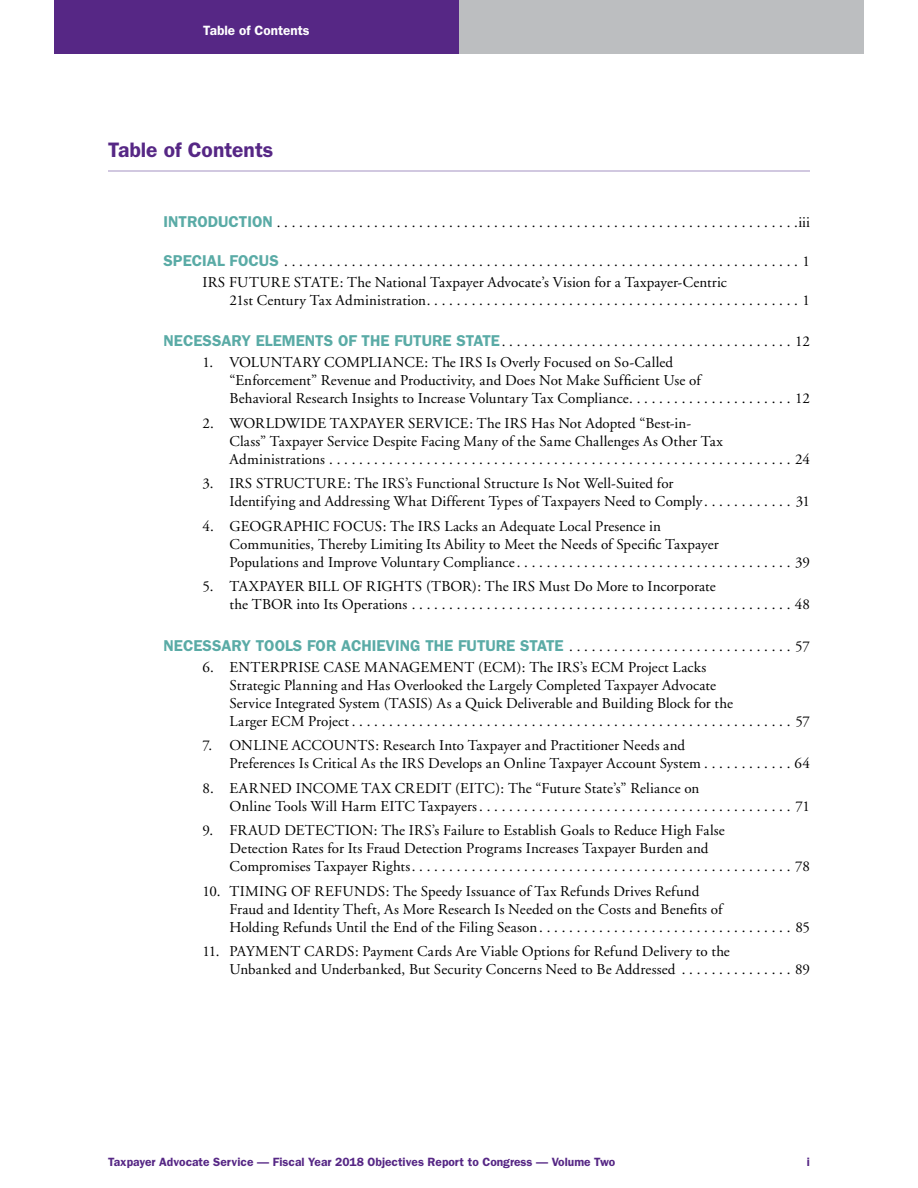
<style>
.page{position:relative;width:918px;height:1188px;background:#fff}
.page>*{position:absolute;margin:0;border:0;box-sizing:border-box;transform-origin:0 0}
.Section_Head_w_under{font:600 21px "Franklin Gothic";color:#562785}
.TOC-lvl_1-Section_He{font:600 15.75px "Franklin Gothic";color:#5aaba6}
.TOC-lvl_3{font:15px/18px "Adobe Garamond";letter-spacing:.01em;color:#000}
.TOC-lvl_1-Section_He-2{font:15px "Adobe Garamond";color:#000}
.t1{font:600 13.5px "Franklin Gothic";color:#fff}
.Folio{font:600 12px "Franklin Gothic";color:#562785}
.s1{font-family:"Franklin Gothic";font-weight:600;font-size:15.75px;color:#5aaba6}
.s2{font-family:"Adobe Garamond";font-weight:400;font-size:15px;color:#000}
</style>
<div class="page">
<div style="left:54px;top:0;width:405px;height:54px;background:#562785"></div>
<div style="left:459px;top:0;width:405px;height:54px;background:#bcbec0"></div>
<hr style="left:108px;top:170px;width:702px;height:2px;background:#c2b6d6">
<p class="t1" style="left:203px;top:23px;width:108px">Table of Contents</p>
<p class="Section_Head_w_under" style="left:108px;top:137px;width:167px">Table of Contents</p>
<p class="TOC-lvl_1-Section_He-2" style="left:164px;top:215px;width:648px"><span class="s1">INTRODUCTION</span> . . . . . . . . . . . . . . . . . . . . . . . . . . . . . . . . . . . . . . . . . . . . . . . . . . . . . . . . . . . . . . . . . . . . . iii</p>
<p class="TOC-lvl_1-Section_He-2" style="left:164px;top:253px;width:648px"><span class="s1">SPECIAL FOCUS</span> . . . . . . . . . . . . . . . . . . . . . . . . . . . . . . . . . . . . . . . . . . . . . . . . . . . . . . . . . . . . . . . . . . . . . 1</p>
<p class="TOC-lvl_3" style="left:230px;top:273px;width:582px;text-indent:-27px">IRS FUTURE STATE: The National Taxpayer Advocate’s Vision for a Taxpayer-Centric<br>21st Century Tax Administration . . . . . . . . . . . . . . . . . . . . . . . . . . . . . . . . . . . . . . . . . . . . . . . . . . 1</p>
<p class="TOC-lvl_1-Section_He-2" style="left:164px;top:333px;width:648px"><span class="s1">NECESSARY ELEMENTS OF THE FUTURE STATE</span> . . . . . . . . . . . . . . . . . . . . . . . . . . . . . . . . . . . . . . . 12</p>
<p class="TOC-lvl_3" style="left:230px;top:354px;width:582px;text-indent:-27px">1. VOLUNTARY COMPLIANCE: The IRS Is Overly Focused on So-Called<br>“Enforcement” Revenue and Productivity, and Does Not Make Sufficient Use of<br>Behavioral Research Insights to Increase Voluntary Tax Compliance . . . . . . . . . . . . . . . . . . . . . . 12</p>
<p class="TOC-lvl_3" style="left:230px;top:414px;width:582px;text-indent:-27px">2. WORLDWIDE TAXPAYER SERVICE: The IRS Has Not Adopted “Best-in-<br>Class” Taxpayer Service Despite Facing Many of the Same Challenges As Other Tax<br>Administrations . . . . . . . . . . . . . . . . . . . . . . . . . . . . . . . . . . . . . . . . . . . . . . . . . . . . . . . . . . . . . . 24</p>
<p class="TOC-lvl_3" style="left:230px;top:475px;width:582px;text-indent:-27px">3. IRS STRUCTURE: The IRS’s Functional Structure Is Not Well-Suited for<br>Identifying and Addressing What Different Types of Taxpayers Need to Comply . . . . . . . . . . . . 31</p>
<p class="TOC-lvl_3" style="left:230px;top:517px;width:582px;text-indent:-27px">4. GEOGRAPHIC FOCUS: The IRS Lacks an Adequate Local Presence in<br>Communities, Thereby Limiting Its Ability to Meet the Needs of Specific Taxpayer<br>Populations and Improve Voluntary Compliance . . . . . . . . . . . . . . . . . . . . . . . . . . . . . . . . . . . . . 39</p>
<p class="TOC-lvl_3" style="left:230px;top:578px;width:582px;text-indent:-27px">5. TAXPAYER BILL OF RIGHTS (TBOR): The IRS Must Do More to Incorporate<br>the TBOR into Its Operations . . . . . . . . . . . . . . . . . . . . . . . . . . . . . . . . . . . . . . . . . . . . . . . . . . . 48</p>
<p class="TOC-lvl_1-Section_He" style="left:164px;top:636px;width:648px">NECESSARY TOOLS FOR ACHIEVING THE FUTURE STATE <span class="s2">. . . . . . . . . . . . . . . . . . . . . . . . . . . . . . 57</span></p>
<p class="TOC-lvl_3" style="left:230px;top:658px;width:582px;text-indent:-27px">6. ENTERPRISE CASE MANAGEMENT (ECM): The IRS’s ECM Project Lacks<br>Strategic Planning and Has Overlooked the Largely Completed Taxpayer Advocate<br>Service Integrated System (TASIS) As a Quick Deliverable and Building Block for the<br>Larger ECM Project . . . . . . . . . . . . . . . . . . . . . . . . . . . . . . . . . . . . . . . . . . . . . . . . . . . . . . . . . . . 57</p>
<p class="TOC-lvl_3" style="left:230px;top:737px;width:582px;text-indent:-27px">7. ONLINE ACCOUNTS: Research Into Taxpayer and Practitioner Needs and<br>Preferences Is Critical As the IRS Develops an Online Taxpayer Account System . . . . . . . . . . . . 64</p>
<p class="TOC-lvl_3" style="left:230px;top:779px;width:582px;text-indent:-27px">8. EARNED INCOME TAX CREDIT (EITC): The “Future State’s” Reliance on<br>Online Tools Will Harm EITC Taxpayers . . . . . . . . . . . . . . . . . . . . . . . . . . . . . . . . . . . . . . . . . . 71</p>
<p class="TOC-lvl_3" style="left:230px;top:822px;width:582px;text-indent:-27px">9. FRAUD DETECTION: The IRS’s Failure to Establish Goals to Reduce High False<br>Detection Rates for Its Fraud Detection Programs Increases Taxpayer Burden and<br>Compromises Taxpayer Rights . . . . . . . . . . . . . . . . . . . . . . . . . . . . . . . . . . . . . . . . . . . . . . . . . . . 78</p>
<p class="TOC-lvl_3" style="left:230px;top:882px;width:582px;text-indent:-27px">10. TIMING OF REFUNDS: The Speedy Issuance of Tax Refunds Drives Refund<br>Fraud and Identity Theft, As More Research Is Needed on the Costs and Benefits of<br>Holding Refunds Until the End of the Filing Season . . . . . . . . . . . . . . . . . . . . . . . . . . . . . . . . . . 85</p>
<p class="TOC-lvl_3" style="left:230px;top:943px;width:582px;text-indent:-27px">11. PAYMENT CARDS: Payment Cards Are Viable Options for Refund Delivery to the<br>Unbanked and Underbanked, But Security Concerns Need to Be Addressed . . . . . . . . . . . . . . . 89</p>
<p class="Folio" style="left:108px;top:1154px;width:509px">Taxpayer Advocate Service — Fiscal Year 2018 Objectives Report to Congress — Volume Two</p>
<p class="Folio" style="left:807px;top:1154px;width:5px">i</p>
</div>
